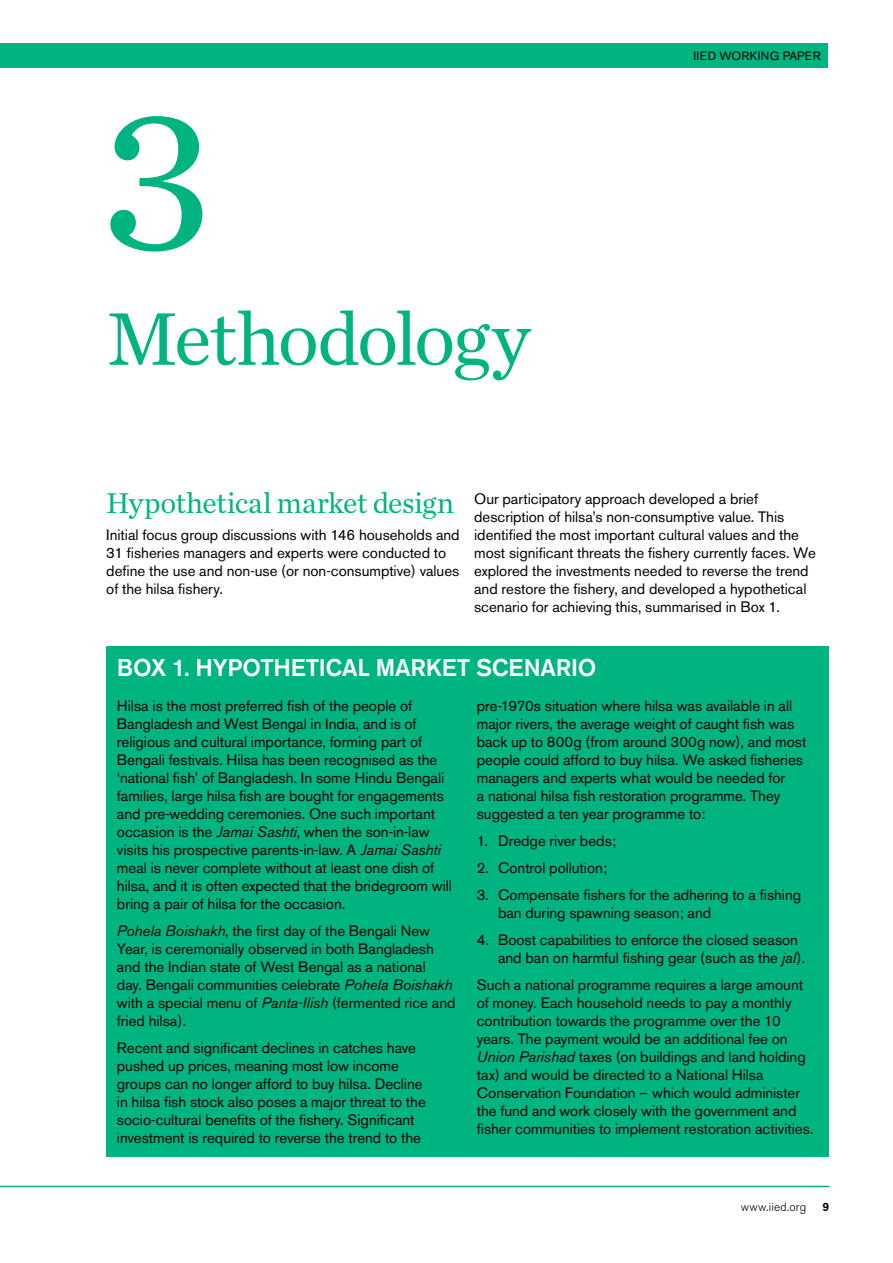
<style>
.page{position:relative;width:893px;height:1263px;background:#fff}
.page>*{position:absolute;margin:0;border:0;box-sizing:border-box;transform-origin:0 0}
.t1{font:210.75px "Chronicle Text G1";color:#00b482}
.t2{font:78px "Chronicle Text G1";letter-spacing:-.035em;color:#00b482}
.t3{font:30px "Chronicle Text G1";letter-spacing:-.025em;color:#00b482}
.t4{font:500 24px "Akzidenz Grotesk BE";letter-spacing:-.01em;color:#fff}
.t5{font:15px/18px "Akzidenz Grotesk BE";color:#000}
.t6{font:12px "Akzidenz Grotesk BE";letter-spacing:.02em;color:#000}
.t7{font:300 12px "Akzidenz Grotesk BE";letter-spacing:.015em;color:#000}
.t8{font:500 12px "Akzidenz Grotesk BE";color:#000}
.s1{font-style:italic}
</style>
<div class="page">
<div style="left:0;top:43px;width:828px;height:24px;background:#00b482"></div>
<hr style="left:0;top:1186px;width:829px;height:1px;background:#00b482">
<div style="left:106px;top:646px;width:723px;height:511px;background:#00b482"></div>
<h1 class="t1" style="left:101px;top:19px;width:113px">3</h1>
<h2 class="t2" style="left:106px;top:280px;width:425px">Methodology</h2>
<p class="t6" style="left:693px;top:48px;width:129px">IIED Working paper</p>
<h3 class="t3" style="left:106px;top:480px;width:349px">Hypothetical market design</h3>
<p class="t5" style="left:106px;top:526px;width:355px">Initial focus group discussions with 146 households and 31 fisheries managers and experts were conducted to define the use and non-use (or non-consumptive) values of the hilsa fishery.</p>
<p class="t5" style="left:474px;top:490px;width:343px">Our participatory approach developed a brief description of hilsa’s non-consumptive value. This identified the most important cultural values and the most significant threats the fishery currently faces. We explored the investments needed to reverse the trend and restore the fishery, and developed a hypothetical scenario for achieving this, summarised in Box 1.</p>
<h3 class="t4" style="left:117px;top:653px;width:203px">BOX 1. HYPOTH ETICA</h3>
<h3 class="t4" style="left:357px;top:653px;width:36px">L MAR</h3>
<h3 class="t4" style="left:426px;top:653px;width:172px">KET SCENARIO</h3>
<p class="t5" style="left:117px;top:697px;width:337px">Hilsa is the most preferred fish of the people of Bangladesh and West Bengal in India, and is of religious and cultural importance, forming part of Bengali festivals. Hilsa has been recognised as the ‘national fish’ of Bangladesh. In some Hindu Bengali families, large hilsa fish are bought for engagements and pre-wedding ceremonies. One such important occasion is the <span class="s1">Jamai Sashti</span>, when the son-in-law visits his prospective parents-in-law. A <span class="s1">Jamai Sashti </span>meal is never complete without at least one dish of hilsa, and it is often expected that the bridegroom will bring a pair of hilsa for the occasion.</p>
<p class="t5" style="left:117px;top:922px;width:340px"><span class="s1">Pohela Boishakh</span>, the first day of the Bengali New Year, is ceremonially observed in both Bangladesh and the Indian state of West Bengal as a national<br>day. Bengali communities celebrate <span class="s1">Pohela Boishakh </span>with a special menu of <span class="s1">Panta-Ilish</span> (fermented rice and fried hilsa).</p>
<p class="t5" style="left:117px;top:1039px;width:310px">Recent and significant declines in catches have pushed up prices, meaning most low income groups can no longer afford to buy hilsa. Decline in hilsa fish stock also poses a major threat to the socio-cultural benefits of the fishery. Significant investment is required to reverse the trend to the</p>
<p class="t5" style="left:477px;top:697px;width:331px">pre-1970s situation where hilsa was available in all major rivers, the average weight of caught fish was back up to 800g (from around 300g now), and most people could afford to buy hilsa. We asked fisheries managers and experts what would be needed for<br>a national hilsa fish restoration programme. They suggested a ten year programme to:</p>
<p class="t5" style="left:477px;top:832px;width:141px">1. Dredge river beds;</p>
<p class="t5" style="left:477px;top:859px;width:132px">2. Control pollution;</p>
<p class="t5" style="left:498px;top:886px;width:305px;text-indent:-21px">3. Compensate fishers for the adhering to a fishing ban during spawning season; and</p>
<p class="t5" style="left:498px;top:931px;width:309px;text-indent:-21px">4. Boost capabilities to enforce the closed season and ban on harmful fishing gear (such as the <span class="s1">jal</span>).</p>
<p class="t5" style="left:477px;top:976px;width:338px">Such a national programme requires a large amount of money. Each household needs to pay a monthly contribution towards the programme over the 10 years. The payment would be an additional fee on <span class="s1">Union Parishad</span> taxes (on buildings and land holding tax) and would be directed to a National Hilsa Conservation Foundation – which would administer the fund and work closely with the government and fisher communities to implement restoration activities.</p>
<p class="t7" style="left:741px;top:1200px;width:67px">www.iied.org</p>
<p class="t8" style="left:822px;top:1199px;width:8px">9</p>
</div>
